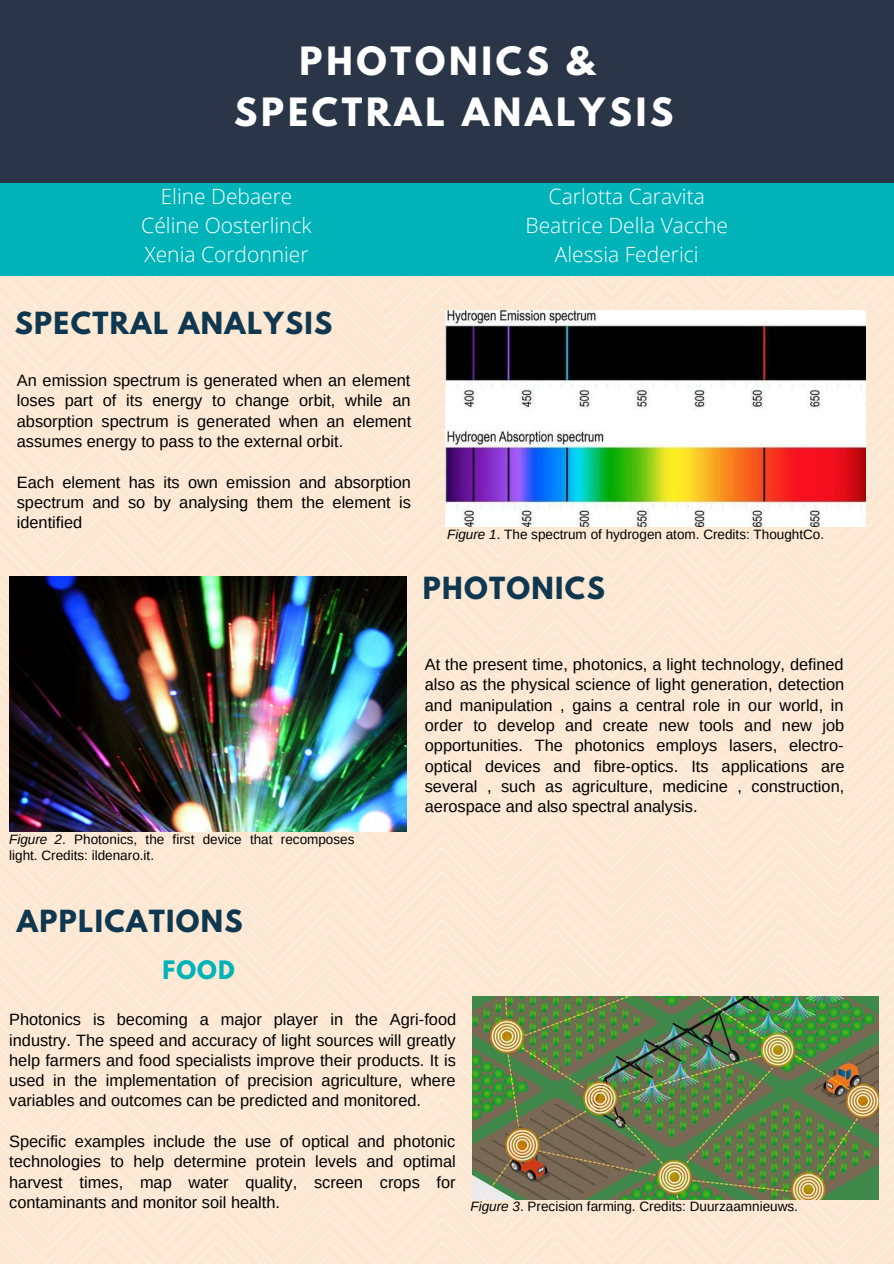
<style>
.page{position:relative;width:894px;height:1264px;background:#fff}
.page>*{position:absolute;margin:0;border:0;box-sizing:border-box;transform-origin:0 0}
.t1{font:700 34.5px "League Spartan";letter-spacing:.11em;color:#fff}
.t2{font:700 27px "League Spartan";letter-spacing:.05em;color:#0f3750}
.t3{font:700 22.5px "League Spartan";color:#00b3b9}
.t4{font:300 21px "Open Sans";color:#fff}
.t5{font:16.35px/20.2px "Arimo";color:#000;text-align:justify}
.t6{font:13.5px/15.8px "Arimo";color:#000}
.s1{font-style:italic}
</style>
<div class="page">
<img style="left:0;top:276px;width:893px;height:987px">
<div style="left:0;top:0;width:893px;height:184px;background:#2a3648"></div>
<img style="left:9px;top:576px;width:398px;height:255px">
<img style="left:445px;top:310px;width:420px;height:217px">
<div style="left:0;top:183px;width:893px;height:93px;background:#00b3b9"></div>
<img style="left:472px;top:996px;width:406px;height:202px">
<p class="t1" style="left:299px;top:44px;width:296px">PHOTONICS &amp;</p>
<p class="t1" style="left:234px;top:95px;width:440px">SPECTRAL ANALYSIS</p>
<p class="t4" style="left:161px;top:181px;width:133px">Eline Debaere</p>
<p class="t4" style="left:141px;top:210px;width:172px">Céline Oosterlinck</p>
<p class="t4" style="left:144px;top:240px;width:166px">Xenia Cordonnier</p>
<p class="t4" style="left:548px;top:181px;width:158px">Carlotta Caravita</p>
<p class="t4" style="left:525px;top:210px;width:204px">Beatrice Della Vacche</p>
<p class="t4" style="left:554px;top:240px;width:145px">Alessia Federici</p>
<p class="t2" style="left:15px;top:309px;width:319px">SPECTRAL ANALYSIS</p>
<p class="t5" style="left:17px;top:370px;width:396px">An emission spectrum is generated when an element loses part of its energy to change orbit, while an absorption spectrum is generated when an element assumes energy to pass to the external orbit.</p>
<p class="t5" style="left:17px;top:471px;width:395px">Each element has its own emission and absorption spectrum and so by analysing them the element is identified</p>
<p class="t6" style="left:447px;top:527px;width:378px"><span class="s1">Figure 1</span>. The spectrum of hydrogen atom. Credits: ThoughtCo.</p>
<p class="t2" style="left:422px;top:575px;width:183px">PHOTONICS</p>
<p class="t6" style="left:9px;top:831px;width:347px"><span class="s1">Figure 2</span>. Photonics, the first device that recomposes light. Credits: ildenaro.it.</p>
<p class="t2" style="left:17px;top:907px;width:227px">APPLICATIONS</p>
<p class="t3" style="left:162px;top:959px;width:74px">FOOD</p>
<p class="t5" style="left:424px;top:654px;width:421px">At the present time, photonics, a light technology, defined also as the physical science of light generation, detection and manipulation , gains a central role in our world, in order to develop and create new tools and new job opportunities. The photonics employs lasers, electro&shy;optical devices and fibre-optics. Its applications are several , such as agriculture, medicine , construction, aerospace and also spectral analysis.</p>
<p class="t5" style="left:9px;top:1009px;width:448px">Photonics is becoming a major player in the Agri-food industry. The speed and accuracy of light sources will greatly help farmers and food specialists improve their products. It is used in the implementation of precision agriculture, where variables and outcomes can be predicted and monitored.</p>
<p class="t5" style="left:9px;top:1131px;width:448px">Specific examples include the use of optical and photonic technologies to help determine protein levels and optimal harvest times, map water quality, screen crops for contaminants and monitor soil health.</p>
<p class="t6" style="left:470px;top:1198px;width:329px"><span class="s1">Figure 3</span>. Precision farming. Credits: Duurzaamnieuws.</p>
</div>
